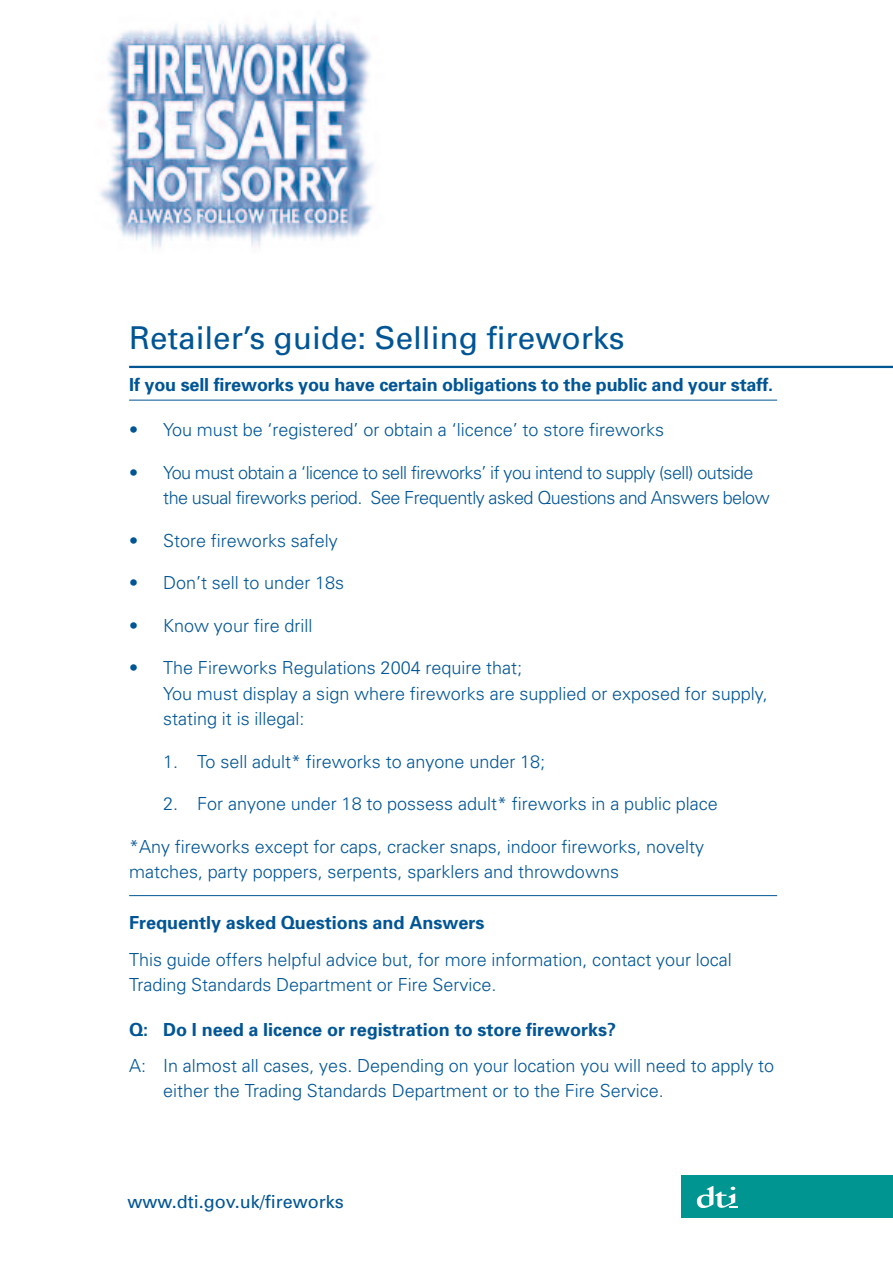
<style>
.page{position:relative;width:893px;height:1262px;background:#fff}
.page>*{position:absolute;margin:0;border:0;box-sizing:border-box;transform-origin:0 0}
.t1{font:31.5px "Univers";color:#005595}
.t2{font:300 18px/25.5px "Univers";color:#005595}
.t3{font:700 18px "Univers";color:#005595}
.t4{font:300 18px/25.5px "Univers";letter-spacing:-.03em;color:#005595}
.t5{font:18px "Univers";color:#005595}
</style>
<div class="page">
<div style="left:680px;top:1175px;width:212px;height:42px;background:#009590"></div>
<svg style="left:696px;top:1186px;width:41px;height:21px"></svg>
<img style="left:100px;top:19px;width:274px;height:230px">
<hr style="left:129px;top:366px;width:763px;height:2px;background:#005595">
<hr style="left:129px;top:400px;width:648px;height:1px;background:#005595">
<hr style="left:129px;top:895px;width:648px;height:1px;background:#005595">
<h1 class="t1" style="left:129px;top:326px;width:497px">Retailer’s guide: Selling fireworks</h1>
<p class="t3" style="left:129px;top:378px;width:645px">If you sell fireworks you have certain obligations to the public and your staff.</p>
<p class="t2" style="left:129px;top:418px;width:536px">• You must be ‘registered’ or obtain a ‘licence’ to store fireworks</p>
<p class="t4" style="left:163px;top:461px;width:608px;text-indent:-34px">• You must obtain a ‘licence to sell fireworks’ if you intend to supply (sell) outside the usual fireworks period. See Frequently asked Questions and Answers below</p>
<p class="t2" style="left:129px;top:529px;width:210px">• Store fireworks safely</p>
<p class="t2" style="left:129px;top:571px;width:216px">• Don’t sell to under 18s</p>
<p class="t2" style="left:129px;top:614px;width:185px">• Know your fire drill</p>
<p class="t2" style="left:163px;top:656px;width:606px;text-indent:-34px">• The Fireworks Regulations 2004 require that;<br>You must display a sign where fireworks are supplied or exposed for supply, stating it is illegal:</p>
<p class="t2" style="left:163px;top:750px;width:383px">1. To sell adult* fireworks to anyone under 18;</p>
<p class="t2" style="left:163px;top:792px;width:556px">2. For anyone under 18 to possess adult* fireworks in a public place</p>
<p class="t2" style="left:129px;top:835px;width:576px">*Any fireworks except for caps, cracker snaps, indoor fireworks, novelty matches, party poppers, serpents, sparklers and throwdowns</p>
<p class="t3" style="left:129px;top:916px;width:357px">Frequently asked Questions and Answers</p>
<p class="t2" style="left:129px;top:947px;width:604px">This guide offers helpful advice but, for more information, contact your local<br>Trading Standards Department or Fire Service.</p>
<p class="t3" style="left:129px;top:1022px;width:488px">Q: Do I need a licence or registration to store fireworks?</p>
<p class="t2" style="left:163px;top:1054px;width:612px;text-indent:-34px">A: In almost all cases, yes. Depending on your location you will need to apply to either the Trading Standards Department or to the Fire Service.</p>
<p class="t5" style="left:128px;top:1194px;width:218px">www.dti.gov.uk/fireworks</p>
</div>
